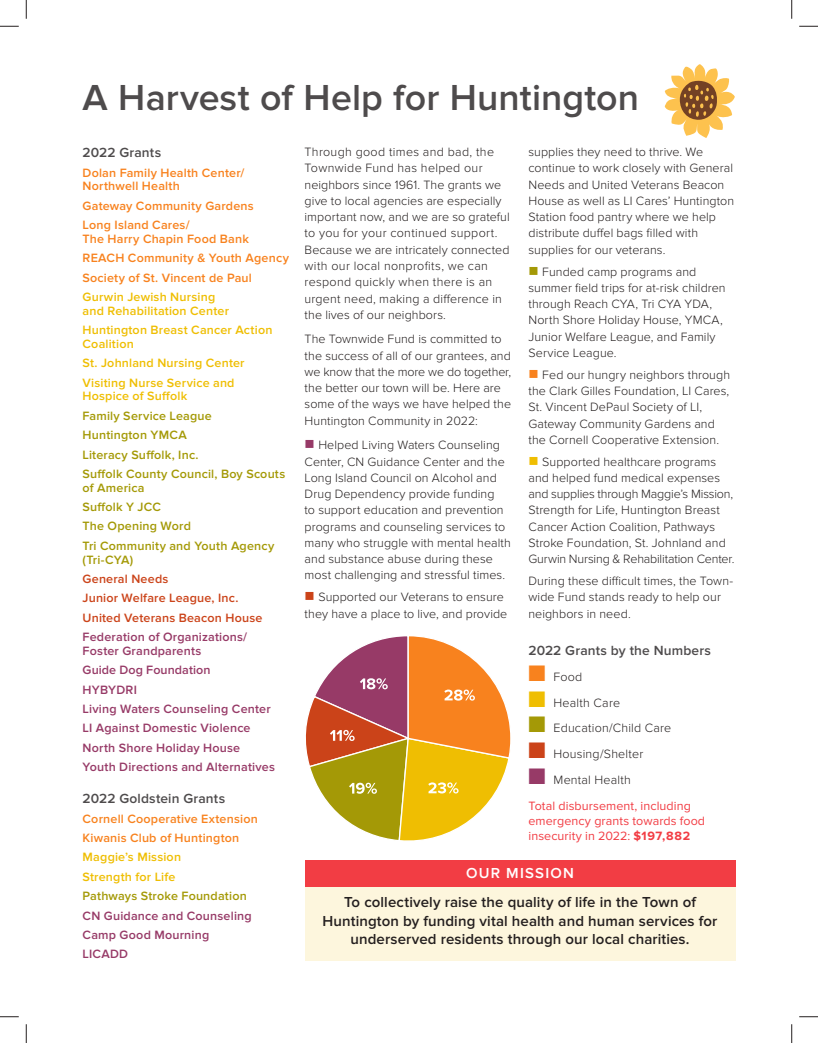
<style>
.page{position:relative;width:818px;height:1043px;background:#fff}
.page>*{position:absolute;margin:0;border:0;box-sizing:border-box;transform-origin:0 0}
.t1{font:600 37.5px "Proxima Nova";letter-spacing:.005em;color:#4e4b4c}
.t2{font:600 15px/18.8px "Proxima Nova";letter-spacing:.005em;color:#241f1f;text-align:center}
.t3{font:600 15px "Proxima Nova";letter-spacing:.08em;color:#fff}
.t4{font:600 13.75px "Proxima Nova";letter-spacing:.01em;color:#4e4b4c}
.t5{font:300 12.5px/16.2px "Proxima Nova";letter-spacing:.005em;color:#241f1f}
.t6{font:600 12.5px/19.4px "Proxima Nova";letter-spacing:.015em;color:#973a67}
.t7{font:600 12.5px/19.4px "Proxima Nova";letter-spacing:.015em;color:#f8821e}
.t8{font:600 12.5px/19.4px "Proxima Nova";letter-spacing:.015em;color:#a49906}
.t9{font:600 12.5px/13.8px "Proxima Nova";letter-spacing:.015em;color:#efbe02}
.t10{font:12.5px/26.2px "Proxima Nova";letter-spacing:.005em;color:#f23d44}
.t11{font:600 12.5px/19.4px "Proxima Nova";letter-spacing:.015em;color:#cb4319}
.s1{color:#973a67}
.s2{color:#cb4319}
.s3{color:#a49906}
.s4{color:#f8821e}
.s5{color:#efbe02}
.s6{font-weight:300;color:#241f1f}
.s7{font-weight:700}
</style>
<div class="page">
<svg style="left:664px;top:64px;width:70px;height:74px"></svg>
<svg style="left:305px;top:636px;width:206px;height:205px"></svg>
<div style="left:304px;top:860px;width:431px;height:100px;background:#fdf6dd"></div>
<div style="left:304px;top:860px;width:431px;height:26px;background:#f23d44"></div>
<svg style="left:0;top:25px;width:19px;height:2px"></svg>
<svg style="left:799px;top:25px;width:19px;height:2px"></svg>
<svg style="left:0;top:1016px;width:19px;height:1px"></svg>
<svg style="left:799px;top:1016px;width:19px;height:1px"></svg>
<svg style="left:25px;top:0;width:2px;height:19px"></svg>
<svg style="left:25px;top:1024px;width:2px;height:18px"></svg>
<svg style="left:791px;top:0;width:1px;height:19px"></svg>
<svg style="left:791px;top:1024px;width:1px;height:18px"></svg>
<h1 class="t1" style="left:82px;top:76px;width:558px">A Harvest of Help for Huntington</h1>
<p class="t4" style="left:82px;top:145px;width:80px">2022 Grants</p>
<p class="t7" style="left:82px;top:166px;width:163px;line-height:13.8px">Dolan Family Health Center/<br>Northwell Health</p>
<p class="t7" style="left:82px;top:196px;width:173px">Gateway Community Gardens<br>Long Island Cares/</p>
<p class="t7" style="left:82px;top:229px;width:208px">The Harry Chapin Food Bank<br>REACH Community &amp; Youth Agency<br>Society of St. Vincent de Paul</p>
<p class="t9" style="left:82px;top:290px;width:148px">Gurwin Jewish Nursing and Rehabilitation Center</p>
<p class="t9" style="left:82px;top:323px;width:191px">Huntington Breast Cancer Action<br>Coalition</p>
<p class="t9" style="left:82px;top:354px;width:163px;line-height:19.4px">St. Johnland Nursing Center<br>Visiting Nurse Service and</p>
<p class="t9" style="left:82px;top:389px;width:106px">Hospice of Suffolk</p>
<p class="t8" style="left:82px;top:406px;width:204px">Family Service League<br>Huntington YMCA<br>Literacy Suffolk, Inc.<br>Suffolk County Council, Boy Scouts</p>
<p class="t8" style="left:82px;top:478px;width:193px">of America<br>Suffolk Y JCC<br>The Opening Word<br>Tri Community and Youth Agency</p>
<p class="t8" style="left:82px;top:550px;width:52px">(Tri-CYA)</p>
<p class="t11" style="left:82px;top:569px;width:181px">General Needs<br>Junior Welfare League, Inc.<br>United Veterans Beacon House</p>
<p class="t6" style="left:82px;top:630px;width:166px;line-height:13.8px">Federation of Organizations/<br>Foster Grandparents</p>
<p class="t6" style="left:82px;top:660px;width:194px">Guide Dog Foundation<br>HYBYDRI<br>Living Waters Counseling Center<br>LI Against Domestic Violence<br>North Shore Holiday House<br>Youth Directions and Alternatives</p>
<p class="t4" style="left:82px;top:790px;width:144px">2022 Goldstein Grants</p>
<p class="t7" style="left:82px;top:809px;width:177px">Cornell Cooperative Extension<br>Kiwanis Club of Huntington</p>
<p class="t9" style="left:82px;top:847px;width:100px;line-height:19.4px">Maggie’s Mission<br>Strength for Life</p>
<p class="t8" style="left:82px;top:886px;width:166px">Pathways Stroke Foundation</p>
<p class="t6" style="left:82px;top:906px;width:171px">CN Guidance and Counseling<br>Camp Good Mourning<br>LICADD</p>
<p class="t5" style="left:304px;top:144px;width:207px">Through good times and bad, the Townwide Fund has helped our neighbors since 1961. The grants we give to local agencies are especially important now, and we are so grateful to you for your continued support.<br>Because we are intricately connected with our local nonprofits, we can respond quickly when there is an urgent need, making a difference in the lives of our neighbors.</p>
<p class="t5" style="left:304px;top:331px;width:208px">The Townwide Fund is committed to the success of all of our grantees, and we know that the more we do together, the better our town will be. Here are some of the ways we have helped the Huntington Community in 2022:</p>
<p class="t5" style="left:304px;top:437px;width:208px"><span class="s1">■</span> Helped Living Waters Counseling Center, CN Guidance Center and the Long Island Council on Alcohol and Drug Dependency provide funding<br>to support education and prevention programs and counseling services to many who struggle with mental health and substance abuse during these most challenging and stressful times.</p>
<p class="t5" style="left:304px;top:589px;width:204px"><span class="s2">■</span> Supported our Veterans to ensure they have a place to live, and provide</p>
<p class="t5" style="left:528px;top:144px;width:207px">supplies they need to thrive. We continue to work closely with General Needs and United Veterans Beacon House as well as LI Cares’ Huntington Station food pantry where we help distribute duffel bags filled with supplies for our veterans.</p>
<p class="t5" style="left:528px;top:263px;width:199px"><span class="s3">■</span> Funded camp programs and summer field trips for at-risk children through Reach CYA, Tri CYA YDA,<br>North Shore Holiday House, YMCA,<br>Junior Welfare League, and Family<br>Service League.</p>
<p class="t5" style="left:528px;top:366px;width:203px"><span class="s4">■</span> Fed our hungry neighbors through the Clark Gilles Foundation, LI Cares, St. Vincent DePaul Society of LI, Gateway Community Gardens and the Cornell Cooperative Extension.</p>
<p class="t5" style="left:528px;top:453px;width:207px"><span class="s5">■</span> Supported healthcare programs and helped fund medical expenses and supplies through Maggie’s Mission, Strength for Life, Huntington Breast Cancer Action Coalition, Pathways Stroke Foundation, St. Johnland and Gurwin Nursing &amp; Rehabilitation Center.</p>
<p class="t5" style="left:528px;top:573px;width:206px">During these difficult times, the Town&shy;wide Fund stands ready to help our neighbors in need.</p>
<p class="t4" style="left:528px;top:643px;width:184px">2022 Grants by the Numbers</p>
<p class="t5" style="left:528px;top:668px;width:55px"><span class="s4">■</span> Food</p>
<p class="t5" style="left:528px;top:694px;width:93px"><span class="s5">■</span> Health Care</p>
<p class="t5" style="left:528px;top:720px;width:144px"><span class="s3">■</span> Education/Child Care</p>
<p class="t5" style="left:528px;top:745px;width:116px"><span class="s2">■</span> Housing/Shelter</p>
<p class="t10" style="left:528px;top:766px;width:164px"><span class="s1">■</span> <span class="s6">Mental Health<br></span>Total disbursement, including</p>
<p class="t10" style="left:528px;top:813px;width:178px;line-height:15px">emergency grants towards food insecurity in 2022: <span class="s7">$197,882</span></p>
<p class="t3" style="left:466px;top:864px;width:109px">OUR MISSION</p>
<p class="t2" style="left:322px;top:892px;width:396px">To collectively raise the quality of life in the Town of<br>Huntington by funding vital health and human services for underserved residents through our local charities.</p>
</div>
